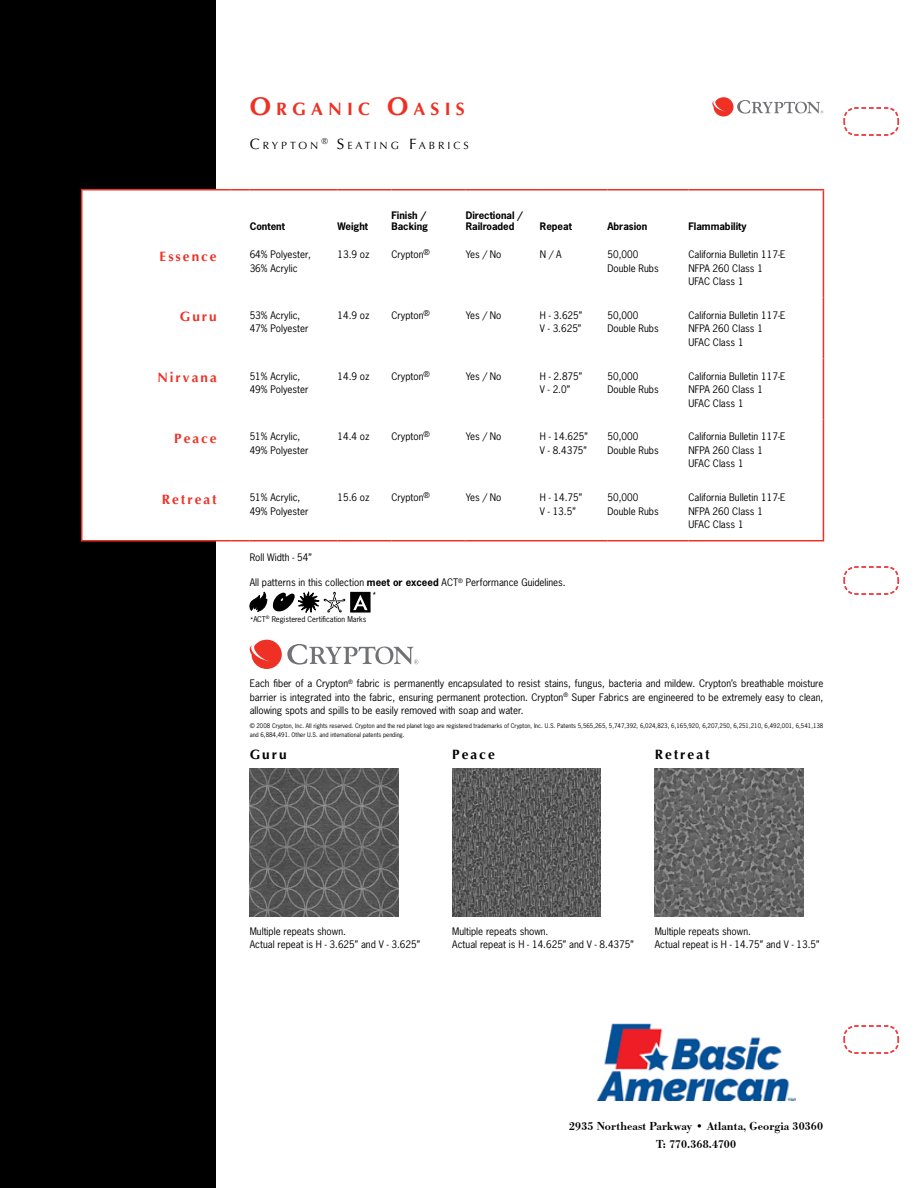
<style>
.page{position:relative;width:918px;height:1188px;background:#fff}
.page>*{position:absolute;margin:0;border:0;box-sizing:border-box;transform-origin:0 0}
.t1{font:700 17.85px "Optima";letter-spacing:.285em;color:#ee3124}
.t2{font:700 13.5px "Optima";letter-spacing:.15em;color:#ee3124}
.t3{font:700 13.5px "Optima";letter-spacing:.15em;color:#000}
.t4{font:500 12px/18px "URW Bodoni T";letter-spacing:.01em;color:#000;text-align:center}
.t5{font:10.5px "Optima";letter-spacing:.285em;color:#000}
.t6{font:9.75px/13.5px "News Gothic Std";color:#000}
.t7{font:700 9.75px/11.7px "News Gothic Std";color:#000}
.t8{font:7.5px "News Gothic Std";color:#000}
.t9{font:6px/9px "News Gothic Std";color:#000}
.s1{font-size:25.5px}
.s2{font-size:15px}
.s3{font-weight:700}
</style>
<div class="page">
<div style="left:0;top:0;width:216px;height:1188px;background:#000"></div>
<svg style="left:82px;top:190px;width:741px;height:350px"></svg>
<hr style="left:81px;top:237px;width:1px;height:61px;background:#ee3124">
<hr style="left:823px;top:237px;width:1px;height:61px;background:#ee3124">
<hr style="left:81px;top:298px;width:1px;height:60px;background:#ee3124">
<hr style="left:823px;top:298px;width:1px;height:60px;background:#ee3124">
<hr style="left:81px;top:358px;width:1px;height:61px;background:#ee3124">
<hr style="left:823px;top:358px;width:1px;height:61px;background:#ee3124">
<hr style="left:81px;top:419px;width:1px;height:61px;background:#ee3124">
<hr style="left:823px;top:419px;width:1px;height:61px;background:#ee3124">
<hr style="left:81px;top:480px;width:1px;height:60px;background:#ee3124">
<hr style="left:823px;top:480px;width:1px;height:60px;background:#ee3124">
<hr style="left:81px;top:540px;width:149px;height:2px;background:#ee3124">
<hr style="left:250px;top:540px;width:87px;height:2px;background:#ee3124">
<hr style="left:337px;top:540px;width:54px;height:2px;background:#ee3124">
<hr style="left:391px;top:540px;width:75px;height:2px;background:#ee3124">
<hr style="left:466px;top:540px;width:74px;height:2px;background:#ee3124">
<hr style="left:540px;top:540px;width:67px;height:2px;background:#ee3124">
<hr style="left:607px;top:540px;width:81px;height:2px;background:#ee3124">
<hr style="left:688px;top:540px;width:136px;height:2px;background:#ee3124">
<hr style="left:81px;top:189px;width:149px;height:1px;background:#ee3124">
<hr style="left:81px;top:190px;width:1px;height:47px;background:#ee3124">
<svg style="left:230px;top:189px;width:20px;height:1px"></svg>
<hr style="left:250px;top:189px;width:87px;height:1px;background:#ee3124">
<hr style="left:337px;top:189px;width:54px;height:1px;background:#ee3124">
<hr style="left:391px;top:189px;width:75px;height:1px;background:#ee3124">
<hr style="left:466px;top:189px;width:74px;height:1px;background:#ee3124">
<hr style="left:540px;top:189px;width:67px;height:1px;background:#ee3124">
<hr style="left:607px;top:189px;width:81px;height:1px;background:#ee3124">
<hr style="left:688px;top:189px;width:136px;height:1px;background:#ee3124">
<hr style="left:823px;top:190px;width:1px;height:47px;background:#ee3124">
<hr style="left:230px;top:540px;width:20px;height:2px;background:#ee3124">
<svg style="left:250px;top:591px;width:126px;height:22px"></svg>
<svg style="left:250px;top:640px;width:169px;height:29px"></svg>
<img style="left:250px;top:768px;width:148px;height:149px">
<img style="left:452px;top:768px;width:149px;height:149px">
<img style="left:655px;top:768px;width:148px;height:149px">
<svg style="left:843px;top:107px;width:57px;height:29px"></svg>
<svg style="left:843px;top:1025px;width:57px;height:29px"></svg>
<svg style="left:843px;top:566px;width:57px;height:29px"></svg>
<svg style="left:712px;top:97px;width:112px;height:20px"></svg>
<img style="left:596px;top:1023px;width:199px;height:78px">
<h1 class="t1" style="left:250px;top:97px;width:216px"><span class="s1">O</span>RGANIC <span class="s1">O</span>ASIS</h1>
<p class="t5" style="left:250px;top:139px;width:221px"><span class="s2">C</span>RYPTON<sup>®</sup> <span class="s2">S</span>EATING <span class="s2">F</span>ABRICS</p>
<p class="t7" style="left:250px;top:221px;width:37px">Content</p>
<p class="t7" style="left:337px;top:221px;width:32px">Weight</p>
<p class="t7" style="left:391px;top:209px;width:38px">Finish /<br>Backing</p>
<p class="t7" style="left:466px;top:209px;width:59px">Directional /<br>Railroaded</p>
<p class="t7" style="left:540px;top:221px;width:34px">Repeat</p>
<p class="t7" style="left:607px;top:221px;width:41px">Abrasion</p>
<p class="t7" style="left:688px;top:221px;width:60px">Flammability</p>
<h2 class="t2" style="left:160px;top:247px;width:59px">Essence</h2>
<p class="t6" style="left:250px;top:248px;width:63px">64% Polyester,<br>36% Acrylic</p>
<p class="t6" style="left:337px;top:248px;width:34px">13.9 oz</p>
<p class="t6" style="left:391px;top:248px;width:40px">Crypton<sup>®</sup></p>
<p class="t6" style="left:466px;top:248px;width:37px">Yes / No</p>
<p class="t6" style="left:540px;top:248px;width:23px">N / A</p>
<p class="t6" style="left:607px;top:248px;width:53px">50,000<br>Double Rubs</p>
<p class="t6" style="left:688px;top:248px;width:99px">California Bulletin 117-E<br>NFPA 260 Class 1<br>UFAC Class 1</p>
<h2 class="t2" style="left:180px;top:308px;width:38px">Guru</h2>
<p class="t6" style="left:250px;top:308px;width:60px">53% Acrylic,<br>47% Polyester</p>
<p class="t6" style="left:337px;top:308px;width:34px">14.9 oz</p>
<p class="t6" style="left:391px;top:308px;width:40px">Crypton<sup>®</sup></p>
<p class="t6" style="left:466px;top:308px;width:37px">Yes / No</p>
<p class="t6" style="left:540px;top:308px;width:44px">H - 3.625”<br>V - 3.625”</p>
<p class="t6" style="left:607px;top:308px;width:53px">50,000<br>Double Rubs</p>
<p class="t6" style="left:688px;top:308px;width:99px">California Bulletin 117-E<br>NFPA 260 Class 1<br>UFAC Class 1</p>
<h2 class="t2" style="left:157px;top:369px;width:61px">Nirvana</h2>
<p class="t6" style="left:250px;top:369px;width:60px">51% Acrylic,<br>49% Polyester</p>
<p class="t6" style="left:337px;top:369px;width:34px">14.9 oz</p>
<p class="t6" style="left:391px;top:369px;width:40px">Crypton<sup>®</sup></p>
<p class="t6" style="left:466px;top:369px;width:37px">Yes / No</p>
<p class="t6" style="left:540px;top:369px;width:44px">H - 2.875”<br>V - 2.0”</p>
<p class="t6" style="left:607px;top:369px;width:53px">50,000<br>Double Rubs</p>
<p class="t6" style="left:688px;top:369px;width:99px">California Bulletin 117-E<br>NFPA 260 Class 1<br>UFAC Class 1</p>
<h2 class="t2" style="left:174px;top:430px;width:44px">Peace</h2>
<p class="t6" style="left:250px;top:430px;width:60px">51% Acrylic,<br>49% Polyester</p>
<p class="t6" style="left:337px;top:430px;width:34px">14.4 oz</p>
<p class="t6" style="left:391px;top:430px;width:40px">Crypton<sup>®</sup></p>
<p class="t6" style="left:466px;top:430px;width:37px">Yes / No</p>
<p class="t6" style="left:540px;top:430px;width:49px">H - 14.625”<br>V - 8.4375”</p>
<p class="t6" style="left:607px;top:430px;width:53px">50,000<br>Double Rubs</p>
<p class="t6" style="left:688px;top:430px;width:99px">California Bulletin 117-E<br>NFPA 260 Class 1<br>UFAC Class 1</p>
<h2 class="t2" style="left:162px;top:490px;width:56px">Retreat</h2>
<p class="t6" style="left:250px;top:491px;width:60px">51% Acrylic,<br>49% Polyester</p>
<p class="t6" style="left:337px;top:491px;width:34px">15.6 oz</p>
<p class="t6" style="left:391px;top:491px;width:40px">Crypton<sup>®</sup></p>
<p class="t6" style="left:466px;top:491px;width:37px">Yes / No</p>
<p class="t6" style="left:540px;top:491px;width:44px">H - 14.75”<br>V - 13.5”</p>
<p class="t6" style="left:607px;top:491px;width:53px">50,000<br>Double Rubs</p>
<p class="t6" style="left:688px;top:491px;width:99px">California Bulletin 117-E<br>NFPA 260 Class 1<br>UFAC Class 1</p>
<p class="t6" style="left:250px;top:551px;width:64px">Roll Width - 54”</p>
<p class="t6" style="left:250px;top:575px;width:318px">All patterns in this collection <span class="s3">meet or exceed</span> ACT<sup>®</sup> Performance Guidelines.</p>
<p class="t8" style="left:250px;top:614px;width:118px">*ACT<sup>®</sup> Registered Certification Marks</p>
<p class="t6" style="left:250px;top:676px;width:575px;text-align:justify">Each fiber of a Crypton<sup>®</sup> fabric is permanently encapsulated to resist stains, fungus, bacteria and mildew. Crypton’s breathable moisture barrier is integrated into the fabric, ensuring permanent protection. Crypton<sup>®</sup> Super Fabrics are engineered to be extremely easy to clean, allowing spots and spills to be easily removed with soap and water.</p>
<p class="t9" style="left:250px;top:721px;width:575px">© 2008 Crypton, Inc. All rights reserved. Crypton and the red planet logo are registered trademarks of Crypton, Inc. U.S. Patents 5,565,265, 5,747,392, 6,024,823, 6,165,920, 6,207,250, 6,251,210, 6,492,001, 6,541,138 and 6,884,491. Other U.S. and international patents pending.</p>
<h2 class="t3" style="left:250px;top:746px;width:38px">Guru</h2>
<h2 class="t3" style="left:452px;top:746px;width:44px">Peace</h2>
<h2 class="t3" style="left:655px;top:746px;width:56px">Retreat</h2>
<p class="t6" style="left:250px;top:924px;width:172px">Multiple repeats shown.<br>Actual repeat is H - 3.625” and V - 3.625”</p>
<p class="t6" style="left:452px;top:924px;width:183px">Multiple repeats shown.<br>Actual repeat is H - 14.625” and V - 8.4375”</p>
<p class="t6" style="left:655px;top:924px;width:166px">Multiple repeats shown.<br>Actual repeat is H - 14.75” and V - 13.5”</p>
<p class="t4" style="left:569px;top:1117px;width:255px">2935 Northeast Parkway • Atlanta, Georgia 30360<br>T: 770.368.4700</p>
</div>
